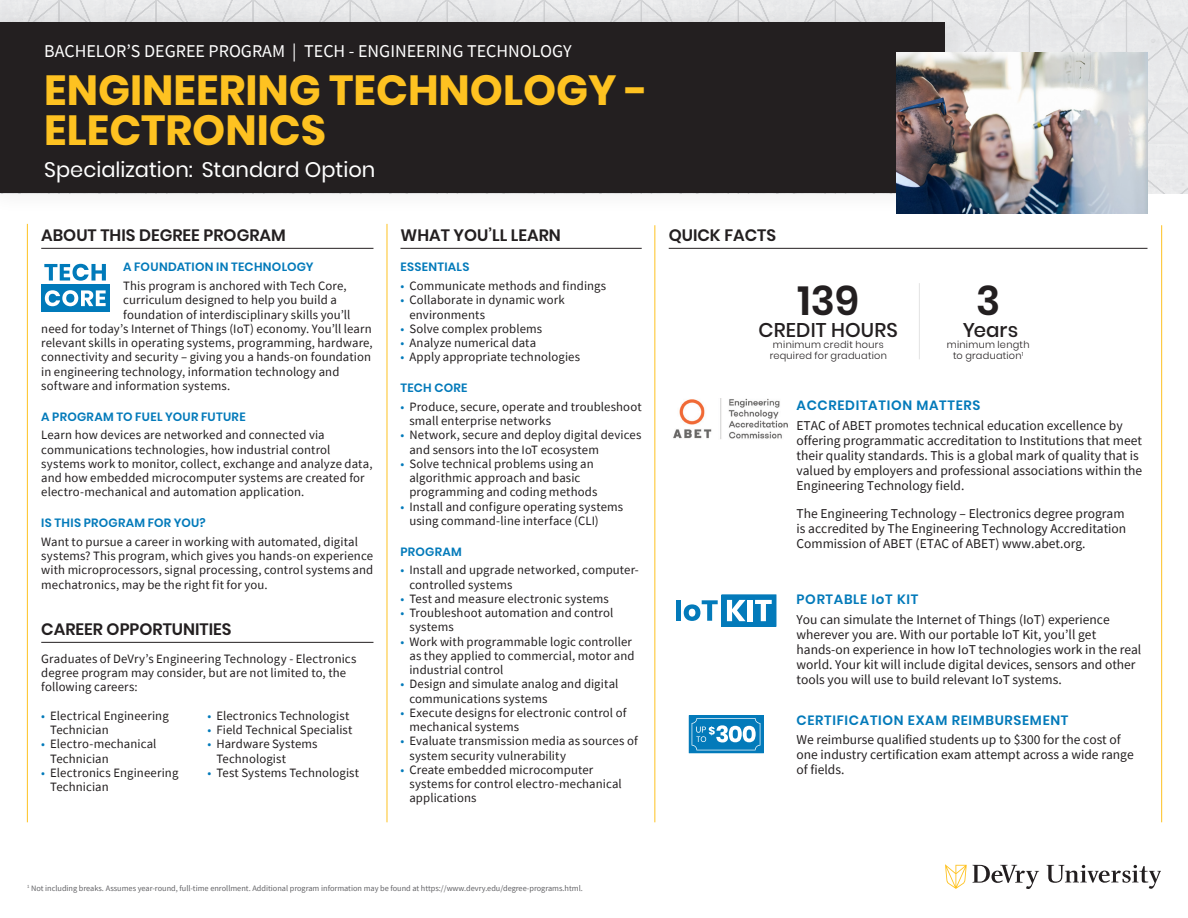
<style>
.page{position:relative;width:1188px;height:918px;background:#fff}
.page>*{position:absolute;margin:0;border:0;box-sizing:border-box;transform-origin:0 0}
.Bachelor_s_Degree_Pr{font:700 42px/40.5px "Poppins";color:#fec221}
.AccrediationMattersC{font:600 40.5px "Poppins";color:#231f20}
.Bachelor_s_Degree_Pr-2{font:21px "Poppins";color:#fff}
.AccrediationMattersC-2{font:500 19.8px "Poppins";letter-spacing:.005em;color:#231f20}
.Bachelor_s_Degree_Pr-3{font:18px "Source Sans Pro";color:#fff}
.Sub_Head{font:600 16.5px "Poppins";color:#231f20}
.AccrediationMattersC-3{font:13.5px/15px "Source Sans Pro";color:#231f20}
.AccMattersHead{font:600 13.5px "Poppins";letter-spacing:.05em;color:#037aba}
.Body{font:12.75px/14.2px "Source Sans Pro";letter-spacing:.01em;color:#231f20}
.Body_-_2_Column{font:12.75px/14.2px "Source Sans Pro";letter-spacing:.01em;color:#231f20}
.Sub_Sub_Head{font:600 12px "Poppins";letter-spacing:.02em;color:#037aba}
.AccrediationMattersC-4{font:300 9.75px/10.9px "Poppins";letter-spacing:.03em;color:#231f20;text-align:center}
.Disclaimers{font:8.25px "Source Sans Pro";color:#636366}
.s1{color:#037aba}
</style>
<div class="page">
<svg style="left:968px;top:0;width:220px;height:193px;background:#e6e7e8"></svg>
<div style="left:0;top:0;width:968px;height:216px;background:#231f20;opacity:.1"></div>
<div style="left:0;top:23px;width:945px;height:170px;background:#231f20"></div>
<svg style="left:1047px;top:865px;width:114px;height:24px"></svg>
<svg style="left:945px;top:864px;width:94px;height:25px"></svg>
<hr style="left:41px;top:248px;width:332px;height:1px;background:#231f20">
<hr style="left:41px;top:642px;width:332px;height:1px;background:#231f20">
<hr style="left:27px;top:224px;width:1px;height:598px;background:#fec221">
<hr style="left:387px;top:224px;width:1px;height:598px;background:#fec221">
<hr style="left:669px;top:248px;width:479px;height:1px;background:#231f20">
<hr style="left:1161px;top:225px;width:1px;height:597px;background:#fec221">
<hr style="left:919px;top:283px;width:1px;height:76px;background:#e5e5e5">
<hr style="left:400px;top:248px;width:242px;height:1px;background:#231f20">
<img style="left:896px;top:52px;width:252px;height:162px">
<div style="left:41px;top:285px;width:69px;height:27px;background:#007aba"></div>
<svg style="left:44px;top:264px;width:62px;height:17px"></svg>
<svg style="left:45px;top:290px;width:61px;height:16px"></svg>
<div style="left:676px;top:600px;width:5px;height:21px;background:#037aba"></div>
<svg style="left:684px;top:594px;width:92px;height:33px"></svg>
<svg style="left:689px;top:715px;width:75px;height:38px;background:#3795c8"></svg>
<img style="left:720px;top:398px;width:68px;height:41px">
<img style="left:673px;top:399px;width:39px;height:40px">
<hr style="left:654px;top:225px;width:1px;height:597px;background:#fec221">
<p class="Bachelor_s_Degree_Pr-3" style="left:44px;top:40px;width:529px">BACHELOR’S DEGREE PROGRAM | TECH - ENGINEERING TECHNOLOGY</p>
<p class="Bachelor_s_Degree_Pr" style="left:44px;top:70px;width:605px">ENGINEERING TECHNOLOGY -<br>ELECTRONICS</p>
<p class="Bachelor_s_Degree_Pr-2" style="left:44px;top:158px;width:333px">Specialization: Standard Option</p>
<p class="Sub_Head" style="left:41px;top:226px;width:246px">ABOUT THIS DEGREE PROGRAM</p>
<p class="Sub_Sub_Head" style="left:123px;top:260px;width:192px">A FOUNDATION IN TECHNOLOGY</p>
<p class="Body" style="left:123px;top:279px;width:225px">This program is anchored with Tech Core,</p>
<p class="Body" style="left:123px;top:293px;width:215px">curriculum designed to help you build a</p>
<p class="Body" style="left:123px;top:307px;width:229px">foundation of interdisciplinary skills you’ll</p>
<p class="Body" style="left:41px;top:321px;width:332px">need for today’s Internet of Things (IoT) economy. You’ll learn</p>
<p class="Body" style="left:41px;top:336px;width:333px">relevant skills in operating systems, programming, hardware,</p>
<p class="Body" style="left:41px;top:350px;width:331px">connectivity and security – giving you a hands-on foundation</p>
<p class="Body" style="left:41px;top:364px;width:300px">in engineering technology, information technology and</p>
<p class="Body" style="left:41px;top:378px;width:190px">software and information systems.</p>
<p class="Sub_Sub_Head" style="left:41px;top:409px;width:206px">A PROGRAM TO FUEL YOUR FUTURE</p>
<p class="Body" style="left:41px;top:428px;width:333px">Learn how devices are networked and connected via communications technologies, how industrial control systems work to monitor, collect, exchange and analyze data, and how embedded microcomputer systems are created for electro-mechanical and automation application.</p>
<p class="Sub_Sub_Head" style="left:41px;top:516px;width:166px">IS THIS PROGRAM FOR YOU?</p>
<p class="Body" style="left:41px;top:535px;width:334px">Want to pursue a career in working with automated, digital systems? This program, which gives you hands-on experience with microprocessors, signal processing, control systems and mechatronics, may be the right fit for you.</p>
<p class="Sub_Head" style="left:41px;top:620px;width:192px">CAREER OPPORTUNITIES</p>
<p class="Body" style="left:41px;top:652px;width:317px">Graduates of DeVry’s Engineering Technology - Electronics degree program may consider, but are not limited to, the following careers:</p>
<p class="Body_-_2_Column" style="left:50px;top:709px;width:120px;text-indent:-9px"><span class="s1">•</span> Electrical Engineering<br>Technician</p>
<p class="Body_-_2_Column" style="left:50px;top:737px;width:108px;text-indent:-9px"><span class="s1">•</span> Electro-mechanical<br>Technician</p>
<p class="Body_-_2_Column" style="left:50px;top:766px;width:130px;text-indent:-9px"><span class="s1">•</span> Electronics Engineering<br>Technician</p>
<p class="Body_-_2_Column" style="left:207px;top:709px;width:144px"><span class="s1">•</span> Electronics Technologist</p>
<p class="Body_-_2_Column" style="left:207px;top:723px;width:147px"><span class="s1">•</span> Field Technical Specialist</p>
<p class="Body_-_2_Column" style="left:216px;top:737px;width:103px;text-indent:-9px"><span class="s1">•</span> Hardware Systems<br>Technologist</p>
<p class="Body_-_2_Column" style="left:207px;top:766px;width:153px"><span class="s1">•</span> Test Systems Technologist</p>
<p class="Sub_Head" style="left:400px;top:226px;width:162px">WHAT YOU’LL LEARN</p>
<p class="Sub_Sub_Head" style="left:400px;top:260px;width:70px">ESSENTIALS</p>
<p class="Body" style="left:400px;top:279px;width:207px"><span class="s1">•</span> Communicate methods and findings</p>
<p class="Body" style="left:409px;top:293px;width:157px;text-indent:-9px"><span class="s1">•</span> Collaborate in dynamic work environments</p>
<p class="Body" style="left:400px;top:321px;width:143px"><span class="s1">•</span> Solve complex problems</p>
<p class="Body" style="left:400px;top:336px;width:137px"><span class="s1">•</span> Analyze numerical data</p>
<p class="Body" style="left:400px;top:350px;width:181px"><span class="s1">•</span> Apply appropriate technologies</p>
<p class="Sub_Sub_Head" style="left:400px;top:381px;width:69px">TECH CORE</p>
<p class="Body" style="left:409px;top:399px;width:234px;text-indent:-9px"><span class="s1">•</span> Produce, secure, operate and troubleshoot small enterprise networks</p>
<p class="Body" style="left:409px;top:428px;width:233px;text-indent:-9px"><span class="s1">•</span> Network, secure and deploy digital devices and sensors into the IoT ecosystem</p>
<p class="Body" style="left:409px;top:456px;width:189px;text-indent:-9px"><span class="s1">•</span> Solve technical problems using an algorithmic approach and basic programming and coding methods</p>
<p class="Body" style="left:409px;top:499px;width:215px;text-indent:-9px"><span class="s1">•</span> Install and configure operating systems using command-line interface (CLI)</p>
<p class="Sub_Sub_Head" style="left:400px;top:544px;width:63px">PROGRAM</p>
<p class="Body" style="left:409px;top:563px;width:231px;text-indent:-9px"><span class="s1">•</span> Install and upgrade networked, computer&shy;controlled systems</p>
<p class="Body" style="left:400px;top:592px;width:210px"><span class="s1">•</span> Test and measure electronic systems</p>
<p class="Body" style="left:409px;top:606px;width:206px;text-indent:-9px"><span class="s1">•</span> Troubleshoot automation and control systems</p>
<p class="Body" style="left:409px;top:634px;width:227px;text-indent:-9px"><span class="s1">•</span> Work with programmable logic controller as they applied to commercial, motor and industrial control</p>
<p class="Body" style="left:409px;top:677px;width:210px;text-indent:-9px"><span class="s1">•</span> Design and simulate analog and digital communications systems</p>
<p class="Body" style="left:409px;top:706px;width:218px;text-indent:-9px"><span class="s1">•</span> Execute designs for electronic control of mechanical systems</p>
<p class="Body" style="left:409px;top:734px;width:230px;text-indent:-9px"><span class="s1">•</span> Evaluate transmission media as sources of system security vulnerability</p>
<p class="Body" style="left:409px;top:763px;width:214px;text-indent:-9px"><span class="s1">•</span> Create embedded microcomputer systems for control electro-mechanical applications</p>
<p class="Sub_Head" style="left:669px;top:226px;width:109px">QUICK FACTS</p>
<p class="AccrediationMattersC" style="left:797px;top:277px;width:63px">139</p>
<p class="AccrediationMattersC-2" style="left:759px;top:319px;width:141px">CREDIT HOURS</p>
<p class="AccrediationMattersC-4" style="left:770px;top:340px;width:119px">minimum credit hours required for graduation</p>
<p class="AccrediationMattersC" style="left:976px;top:277px;width:26px">3</p>
<p class="AccrediationMattersC-2" style="left:963px;top:319px;width:57px">Years</p>
<p class="AccrediationMattersC-4" style="left:947px;top:340px;width:84px">minimum length to graduation<sup>1</sup></p>
<p class="AccMattersHead" style="left:797px;top:398px;width:185px">ACCREDITATION MATTERS</p>
<p class="AccrediationMattersC-3" style="left:797px;top:418px;width:347px">ETAC of ABET promotes technical education excellence by offering programmatic accreditation to Institutions that meet their quality standards. This is a global mark of quality that is valued by employers and professional associations within the Engineering Technology field.</p>
<p class="AccrediationMattersC-3" style="left:797px;top:506px;width:331px">The Engineering Technology – Electronics degree program is accredited by The Engineering Technology Accreditation<br>Commission of ABET (ETAC of ABET) www.abet.org.</p>
<p class="AccMattersHead" style="left:797px;top:592px;width:123px">PORTABLE IoT KIT</p>
<p class="AccrediationMattersC-3" style="left:797px;top:612px;width:346px">You can simulate the Internet of Things (IoT) experience wherever you are. With our portable IoT Kit, you’ll get hands-on experience in how IoT technologies work in the real world. Your kit will include digital devices, sensors and other tools you will use to build relevant IoT systems.</p>
<p class="AccMattersHead" style="left:797px;top:712px;width:273px">CERTIFICATION EXAM REIMBURSEMENT</p>
<p class="AccrediationMattersC-3" style="left:797px;top:732px;width:339px">We reimburse qualified students up to $300 for the cost of one industry certification exam attempt across a wide range of fields.</p>
<p class="Disclaimers" style="left:27px;top:883px;width:557px"><sup>1</sup> Not including breaks. Assumes year-round, full-time enrollment. Additional program information may be found at https://www.devry.edu/degree-programs.html.</p>
</div>
